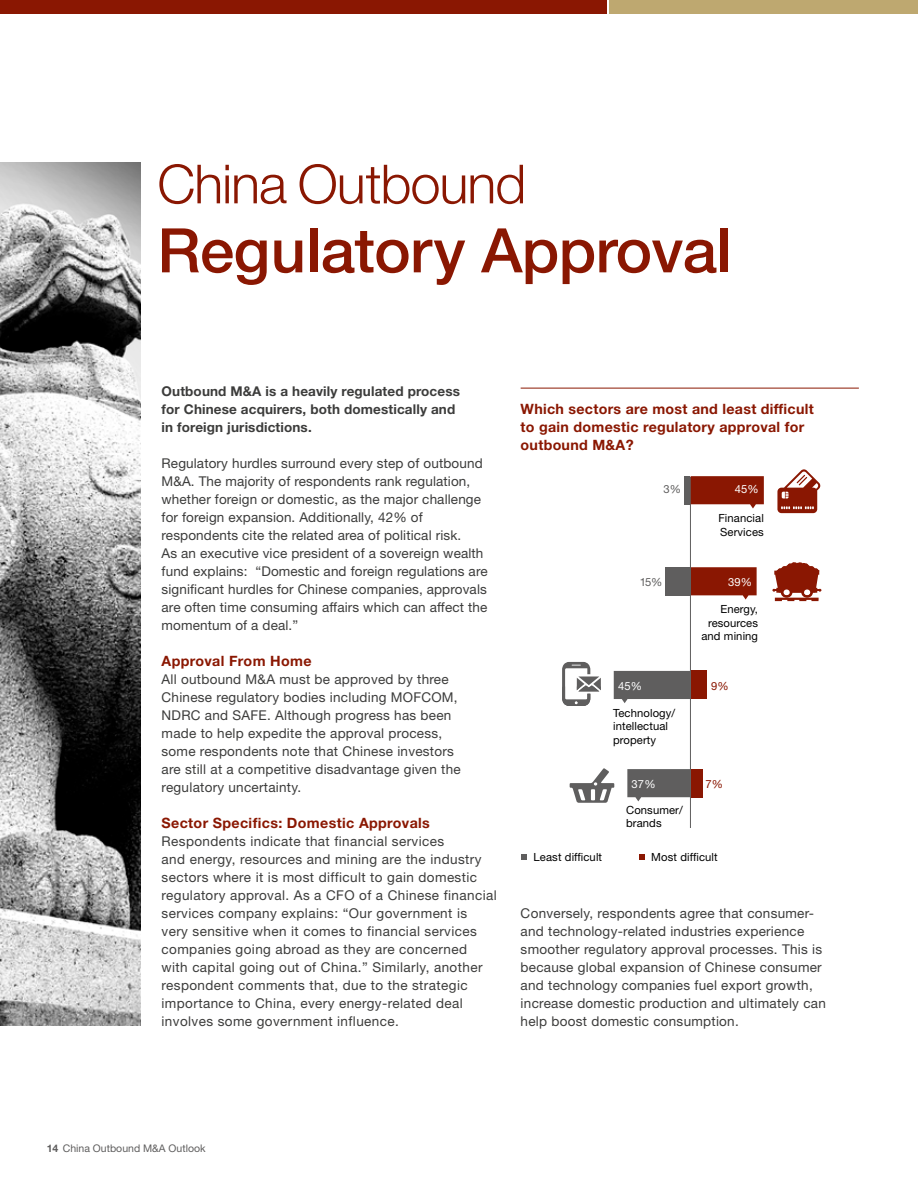
<style>
.page{position:relative;width:918px;height:1188px;background:#fff}
.page>*{position:absolute;margin:0;border:0;box-sizing:border-box;transform-origin:0 0}
.t1{font:500 61.5px "Helvetica Neue LT Std";letter-spacing:-.01em;color:#8a1702}
.t2{font:300 54px "Helvetica Neue LT Std";letter-spacing:-.02em;color:#8a1702}
.t3{font:700 14.25px/18px "Helvetica Neue LT Std";letter-spacing:.02em;color:#8a1702}
.t4{font:13.5px/18px "Helvetica Neue LT Std";letter-spacing:.02em;color:#3c3c3b}
.t5{font:700 13.5px/18px "Helvetica Neue LT Std";letter-spacing:.01em;color:#3c3c3b}
.t6{font:11.25px/13.5px "Helvetica Neue LT Std";letter-spacing:.01em;color:#000}
.t7{font:11.25px "Helvetica Neue LT Std";letter-spacing:.01em;color:#fff}
.t8{font:11.25px "Helvetica Neue LT Std";color:#5f5e5e}
.t9{font:11.25px "Helvetica Neue LT Std";color:#8a1702}
.t10{font:10.5px "Helvetica Neue LT Std";color:#5f5e5e}
.s1{font-weight:700}
</style>
<div class="page">
<div style="left:609px;top:0;width:309px;height:14px;background:#bea870"></div>
<div style="left:0;top:0;width:607px;height:14px;background:#8a1702"></div>
<hr style="left:521px;top:388px;width:338px;height:1px;background:#8a1702">
<svg style="left:521px;top:854px;width:6px;height:6px"></svg>
<svg style="left:639px;top:854px;width:6px;height:6px"></svg>
<img style="left:0;top:162px;width:140px;height:864px">
<svg style="left:614px;top:671px;width:76px;height:32px;background:#717171"></svg>
<svg style="left:562px;top:662px;width:39px;height:44px"></svg>
<div style="left:691px;top:671px;width:16px;height:28px;background:#8a1702"></div>
<svg style="left:627px;top:769px;width:63px;height:32px;background:#727171"></svg>
<svg style="left:570px;top:768px;width:44px;height:35px"></svg>
<div style="left:691px;top:769px;width:12px;height:28px;background:#8a1702"></div>
<hr style="left:690px;top:477px;width:1px;height:351px;background:#5f5e5e">
<svg style="left:691px;top:476px;width:73px;height:33px;background:#9a3826"></svg>
<div style="left:685px;top:476px;width:5px;height:28px;background:#5f5e5e"></div>
<svg style="left:777px;top:469px;width:44px;height:44px"></svg>
<svg style="left:691px;top:567px;width:66px;height:33px;background:#9b3927"></svg>
<div style="left:665px;top:567px;width:25px;height:28px;background:#5f5e5e"></div>
<svg style="left:772px;top:562px;width:49px;height:39px"></svg>
<h2 class="t2" style="left:157px;top:151px;width:370px">China Outbound</h2>
<h1 class="t1" style="left:157px;top:214px;width:575px">Regulatory Approval</h1>
<p class="t5" style="left:162px;top:382px;width:300px">Outbound M&amp;A is a heavily regulated process for Chinese acquirers, both domestically and in foreign jurisdictions.</p>
<p class="t4" style="left:162px;top:454px;width:328px">Regulatory hurdles surround every step of outbound M&amp;A. The majority of respondents rank regulation, whether foreign or domestic, as the major challenge for foreign expansion. Additionally, 42% of respondents cite the related area of political risk.<br>As an executive vice president of a sovereign wealth fund explains: “Domestic and foreign regulations are significant hurdles for Chinese companies, approvals are often time consuming affairs which can affect the momentum of a deal.”</p>
<p class="t3" style="left:162px;top:652px;width:152px">Approval From Home</p>
<p class="t4" style="left:162px;top:670px;width:301px">All outbound M&amp;A must be approved by three Chinese regulatory bodies including MOFCOM, NDRC and SAFE. Although progress has been made to help expedite the approval process, some respondents note that Chinese investors are still at a competitive disadvantage given the regulatory uncertainty.</p>
<p class="t3" style="left:162px;top:814px;width:270px">Sector Specifics: Domestic Approvals</p>
<p class="t4" style="left:162px;top:832px;width:337px">Respondents indicate that financial services<br>and energy, resources and mining are the industry sectors where it is most difficult to gain domestic regulatory approval. As a CFO of a Chinese financial services company explains: “Our government is very sensitive when it comes to financial services companies going abroad as they are concerned<br>with capital going out of China.” Similarly, another respondent comments that, due to the strategic importance to China, every energy-related deal involves some government influence.</p>
<p class="t3" style="left:521px;top:400px;width:295px">Which sectors are most and least difficult to gain domestic regulatory approval for outbound M&amp;A?</p>
<p class="t8" style="left:663px;top:482px;width:19px">3%</p>
<p class="t7" style="left:735px;top:482px;width:25px">45%</p>
<p class="t6" style="left:718px;top:511px;width:47px">Financial<br>Services</p>
<p class="t8" style="left:640px;top:575px;width:24px">15%</p>
<p class="t7" style="left:728px;top:575px;width:25px">39%</p>
<p class="t6" style="left:701px;top:602px;width:58px;text-align:right">Energy, resources and mining</p>
<p class="t7" style="left:618px;top:679px;width:25px">45%</p>
<p class="t6" style="left:613px;top:706px;width:64px">Technology/ intellectual property</p>
<p class="t7" style="left:632px;top:777px;width:25px">37%</p>
<p class="t6" style="left:626px;top:803px;width:58px">Consumer/ brands</p>
<p class="t9" style="left:711px;top:679px;width:19px">9%</p>
<p class="t9" style="left:706px;top:777px;width:19px">7%</p>
<p class="t6" style="left:534px;top:850px;width:70px">Least difficult</p>
<p class="t6" style="left:651px;top:850px;width:68px">Most difficult</p>
<p class="t4" style="left:521px;top:904px;width:307px">Conversely, respondents agree that consumer&shy;and technology-related industries experience smoother regulatory approval processes. This is because global expansion of Chinese consumer and technology companies fuel export growth, increase domestic production and ultimately can help boost domestic consumption.</p>
<p class="t10" style="left:47px;top:1142px;width:160px"><span class="s1">14</span> China Outbound M&amp;A Outlook</p>
</div>
